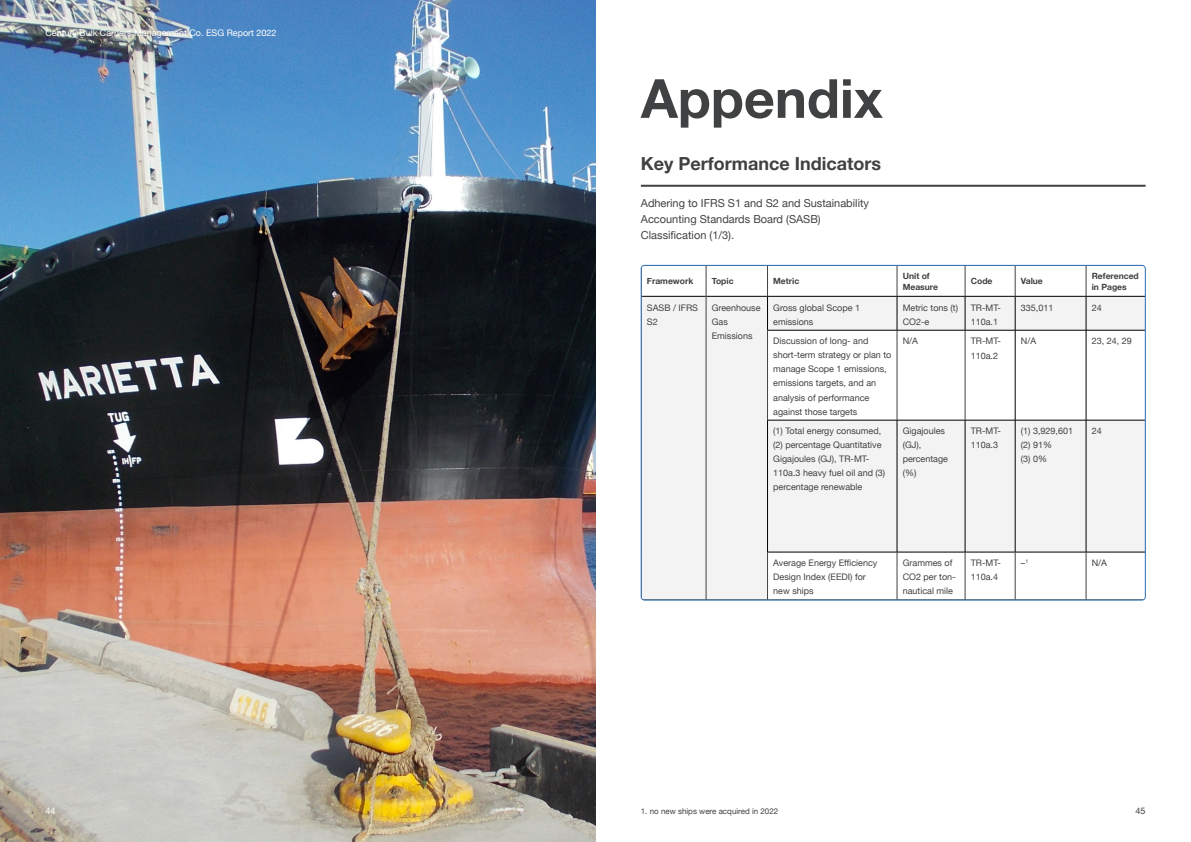
<style>
.page{position:relative;width:1191px;height:842px;background:#fff}
.page>*{position:absolute;margin:0;border:0;box-sizing:border-box;transform-origin:0 0}
.t1{font:700 54px "Helvetica Neue";color:#404142}
.t2{font:700 18px "Helvetica Neue";color:#404142}
.t3{font:11px/16px "Helvetica Neue";color:#404142}
.t4{font:9px/14px "Helvetica Neue";color:#404142}
.t5{font:9px "Helvetica Neue";color:#fff}
.t6{font:700 8.6px/11.1px "Helvetica Neue";color:#404142}
.t7{font:8px "Helvetica Neue";color:#404142}
</style>
<div class="page">
<hr style="left:641px;top:185px;width:504px;height:2px;background:#404142">
<svg style="left:643px;top:266px;width:502px;height:30px"></svg>
<svg style="left:642px;top:297px;width:503px;height:303px;fill:#f3f3f3"></svg>
<div style="left:768px;top:421px;width:375px;height:131px;background:#f3f3f3"></div>
<hr style="left:641px;top:296px;width:65px;height:1px;background:#000">
<hr style="left:706px;top:296px;width:61px;height:1px;background:#000">
<hr style="left:767px;top:296px;width:130px;height:1px;background:#000">
<hr style="left:767px;top:296px;width:1px;height:34px;background:#000">
<hr style="left:897px;top:296px;width:68px;height:1px;background:#000">
<hr style="left:897px;top:296px;width:1px;height:34px;background:#000">
<hr style="left:965px;top:296px;width:50px;height:1px;background:#000">
<hr style="left:965px;top:296px;width:1px;height:34px;background:#000">
<hr style="left:1015px;top:296px;width:71px;height:1px;background:#000">
<hr style="left:1015px;top:296px;width:1px;height:34px;background:#000">
<hr style="left:1086px;top:296px;width:59px;height:1px;background:#000">
<hr style="left:1085px;top:296px;width:1px;height:34px;background:#000">
<hr style="left:1145px;top:296px;width:1px;height:34px;background:#000">
<hr style="left:1086px;top:265px;width:59px;height:1px;background:#000">
<hr style="left:767px;top:330px;width:130px;height:1px;background:#000">
<hr style="left:897px;top:330px;width:68px;height:1px;background:#000">
<hr style="left:965px;top:330px;width:50px;height:1px;background:#000">
<hr style="left:1015px;top:330px;width:71px;height:1px;background:#000">
<hr style="left:1086px;top:330px;width:59px;height:1px;background:#000">
<hr style="left:1015px;top:330px;width:1px;height:90px;background:#000">
<hr style="left:1085px;top:330px;width:1px;height:90px;background:#000">
<hr style="left:1145px;top:330px;width:1px;height:90px;background:#000">
<hr style="left:641px;top:265px;width:65px;height:1px;background:#000">
<hr style="left:767px;top:420px;width:130px;height:1px;background:#000">
<hr style="left:767px;top:420px;width:1px;height:132px;background:#000">
<hr style="left:897px;top:420px;width:68px;height:1px;background:#000">
<hr style="left:897px;top:420px;width:1px;height:132px;background:#000">
<hr style="left:965px;top:420px;width:50px;height:1px;background:#000">
<hr style="left:965px;top:420px;width:1px;height:132px;background:#000">
<hr style="left:1015px;top:420px;width:71px;height:1px;background:#000">
<hr style="left:1086px;top:420px;width:59px;height:1px;background:#000">
<hr style="left:767px;top:552px;width:130px;height:1px;background:#000">
<hr style="left:897px;top:552px;width:68px;height:1px;background:#000">
<hr style="left:965px;top:552px;width:50px;height:1px;background:#000">
<hr style="left:1015px;top:552px;width:71px;height:1px;background:#000">
<hr style="left:1086px;top:552px;width:59px;height:1px;background:#000">
<hr style="left:641px;top:600px;width:65px;height:1px;background:#000">
<hr style="left:706px;top:600px;width:61px;height:1px;background:#000">
<hr style="left:767px;top:600px;width:130px;height:1px;background:#000">
<hr style="left:897px;top:600px;width:68px;height:1px;background:#000">
<hr style="left:965px;top:600px;width:50px;height:1px;background:#000">
<hr style="left:1015px;top:600px;width:71px;height:1px;background:#000">
<hr style="left:1086px;top:600px;width:59px;height:1px;background:#000">
<hr style="left:1015px;top:420px;width:1px;height:132px;background:#000">
<hr style="left:1085px;top:420px;width:1px;height:132px;background:#000">
<hr style="left:1145px;top:420px;width:1px;height:132px;background:#000">
<hr style="left:641px;top:266px;width:1px;height:30px;background:#404142">
<hr style="left:706px;top:266px;width:1px;height:30px;background:#404142">
<hr style="left:767px;top:266px;width:1px;height:30px;background:#404142">
<hr style="left:897px;top:266px;width:1px;height:30px;background:#404142">
<hr style="left:965px;top:266px;width:1px;height:30px;background:#404142">
<hr style="left:1015px;top:266px;width:1px;height:30px;background:#404142">
<hr style="left:1085px;top:266px;width:1px;height:30px;background:#404142">
<hr style="left:1145px;top:266px;width:1px;height:30px;background:#404142">
<hr style="left:706px;top:296px;width:1px;height:34px;background:#404142">
<hr style="left:706px;top:330px;width:1px;height:90px;background:#404142">
<hr style="left:706px;top:420px;width:1px;height:132px;background:#404142">
<hr style="left:641px;top:552px;width:1px;height:48px;background:#404142">
<hr style="left:706px;top:552px;width:1px;height:48px;background:#404142">
<hr style="left:767px;top:330px;width:1px;height:90px;background:#404142">
<hr style="left:897px;top:330px;width:1px;height:90px;background:#404142">
<hr style="left:965px;top:330px;width:1px;height:90px;background:#404142">
<hr style="left:767px;top:552px;width:1px;height:48px;background:#404142">
<hr style="left:897px;top:552px;width:1px;height:48px;background:#404142">
<hr style="left:965px;top:552px;width:1px;height:48px;background:#404142">
<hr style="left:1015px;top:552px;width:1px;height:48px;background:#404142">
<hr style="left:1085px;top:552px;width:1px;height:48px;background:#404142">
<hr style="left:1145px;top:552px;width:1px;height:48px;background:#404142">
<img style="left:0;top:0;width:595px;height:842px">
<p class="t5" style="left:45px;top:26px;width:233px">Century Bulk Carriers Management Co. ESG Report 2022</p>
<p class="t5" style="left:45px;top:804px;width:12px">44</p>
<h1 class="t1" style="left:641px;top:56px;width:243px">Appendix</h1>
<h2 class="t2" style="left:641px;top:150px;width:242px">Key Performance Indicators</h2>
<p class="t3" style="left:641px;top:196px;width:230px">Adhering to IFRS S1 and S2 and Sustainability<br>Accounting Standards Board (SASB)<br>Classification (1/3).</p>
<p class="t6" style="left:647px;top:276px;width:48px">Framework</p>
<p class="t6" style="left:711px;top:276px;width:23px">Topic</p>
<p class="t6" style="left:773px;top:276px;width:28px">Metric</p>
<p class="t6" style="left:902px;top:270px;width:37px">Unit of<br>Measure</p>
<p class="t6" style="left:970px;top:276px;width:23px">Code</p>
<p class="t6" style="left:1020px;top:276px;width:24px">Value</p>
<p class="t6" style="left:1091px;top:270px;width:49px">Referenced in Pages</p>
<p class="t4" style="left:647px;top:301px;width:53px">SASB / IFRS<br>S2</p>
<p class="t4" style="left:712px;top:301px;width:50px">Greenhouse<br>Gas<br>Emissions</p>
<p class="t4" style="left:773px;top:301px;width:88px">Gross global Scope 1 emissions</p>
<p class="t4" style="left:902px;top:301px;width:57px">Metric tons (t)<br>CO2-e</p>
<p class="t4" style="left:970px;top:301px;width:32px">TR-MT-<br>110a.1</p>
<p class="t4" style="left:1020px;top:301px;width:34px">335,011</p>
<p class="t4" style="left:1091px;top:301px;width:12px">24</p>
<p class="t4" style="left:773px;top:335px;width:120px">Discussion of long- and short-term strategy or plan to manage Scope 1 emissions, emissions targets, and an analysis of performance against those targets</p>
<p class="t4" style="left:902px;top:335px;width:17px">N/A</p>
<p class="t4" style="left:970px;top:335px;width:32px">TR-MT-<br>110a.2</p>
<p class="t4" style="left:1020px;top:335px;width:17px">N/A</p>
<p class="t4" style="left:1091px;top:335px;width:42px">23, 24, 29</p>
<p class="t4" style="left:773px;top:425px;width:114px">(1) Total energy consumed, (2) percentage Quantitative<br>Gigajoules (GJ), TR-MT-<br>110a.3 heavy fuel oil and (3) percentage renewable</p>
<p class="t4" style="left:902px;top:425px;width:47px">Gigajoules (GJ), percentage (%)</p>
<p class="t4" style="left:970px;top:425px;width:32px">TR-MT-<br>110a.3</p>
<p class="t4" style="left:1020px;top:425px;width:54px">(1) 3,929,601 (2) 91%<br>(3) 0%</p>
<p class="t4" style="left:1091px;top:425px;width:12px">24</p>
<p class="t4" style="left:773px;top:557px;width:106px">Average Energy Efficiency<br>Design Index (EEDI) for new ships</p>
<p class="t4" style="left:902px;top:557px;width:55px">Grammes of<br>CO2 per ton&shy;nautical mile</p>
<p class="t4" style="left:970px;top:557px;width:32px">TR-MT-<br>110a.4</p>
<p class="t4" style="left:1020px;top:557px;width:9px">–<sup>1</sup></p>
<p class="t4" style="left:1091px;top:557px;width:17px">N/A</p>
<p class="t7" style="left:641px;top:805px;width:139px">1. no new ships were acquired in 2022</p>
<p class="t4" style="left:1135px;top:804px;width:12px">45</p>
</div>
